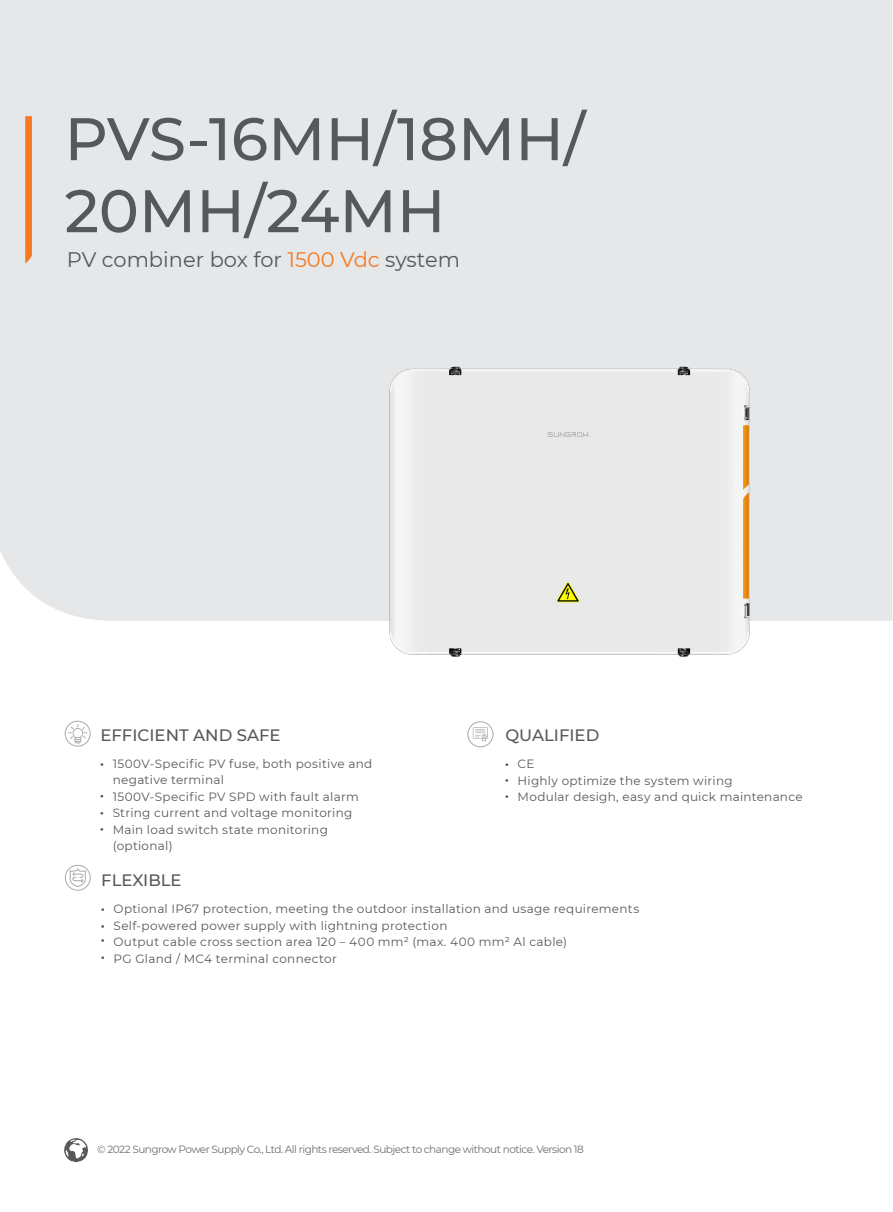
<style>
.page{position:relative;width:893px;height:1212px;background:#fff}
.page>*{position:absolute;margin:0;border:0;box-sizing:border-box;transform-origin:0 0}
.t1{font:500 60px "Montserrat";color:#57585a}
.t2{font:21px "Montserrat";color:#57585a}
.t3{font:500 16.5px "Montserrat";color:#57585a}
.t4{font:12px/16.5px "Montserrat";letter-spacing:.025em;color:#57585a}
.t5{font:10.5px "Montserrat";letter-spacing:-.05em;color:#6c6d70}
.s1{color:#f47921}
</style>
<div class="page">
<img style="left:64px;top:1138px;width:24px;height:25px">
<div style="left:0;top:0;width:892px;height:621px;background:#e6e7e9"></div>
<svg style="left:25px;top:116px;width:7px;height:147px"></svg>
<div style="left:65px;top:865px;width:26px;height:25px;border:1px solid #a8a9ad;border-radius:50%"></div>
<svg style="left:69px;top:868px;width:17px;height:19px"></svg>
<div style="left:65px;top:721px;width:26px;height:25px;border:1px solid #a8a9ad;border-radius:50%"></div>
<svg style="left:68px;top:724px;width:19px;height:19px"></svg>
<div style="left:467px;top:721px;width:26px;height:26px;border:1px solid #a8a9ad;border-radius:50%"></div>
<svg style="left:473px;top:727px;width:15px;height:14px"></svg>
<img style="left:368px;top:353px;width:405px;height:304px">
<p class="t1" style="left:65px;top:97px;width:522px">PVS-16MH/18MH/</p>
<p class="t1" style="left:65px;top:169px;width:382px">20MH/24MH</p>
<p class="t2" style="left:67px;top:245px;width:394px">PV combiner box for <span class="s1">1500 Vdc</span> system</p>
<p class="t3" style="left:100px;top:723px;width:182px">EFFICIENT AND SAFE</p>
<p class="t4" style="left:113px;top:755px;width:261px">1500V-Specific PV fuse, both positive and negative terminal</p>
<p class="t4" style="left:113px;top:788px;width:248px">1500V-Specific PV SPD with fault alarm</p>
<p class="t4" style="left:113px;top:804px;width:241px">String current and voltage monitoring</p>
<p class="t4" style="left:113px;top:821px;width:217px">Main load switch state monitoring (optional)</p>
<p class="t3" style="left:101px;top:868px;width:82px">FLEXIBLE</p>
<p class="t3" style="left:505px;top:723px;width:95px">QUALIFIED</p>
<p class="t4" style="left:518px;top:755px;width:18px">CE</p>
<p class="t4" style="left:518px;top:772px;width:217px">Highly optimize the system wiring</p>
<p class="t4" style="left:518px;top:788px;width:287px">Modular desigh, easy and quick maintenance</p>
<p class="t4" style="left:114px;top:900px;width:527px">Optional IP67 protection, meeting the outdoor installation and usage requirements</p>
<p class="t4" style="left:114px;top:917px;width:335px">Self-powered power supply with lightning protection</p>
<p class="t4" style="left:114px;top:933px;width:455px">Output cable cross section area 120 – 400 mm² (max. 400 mm² Al cable)</p>
<p class="t4" style="left:114px;top:950px;width:225px">PG Gland / MC4 terminal connector</p>
<p class="t5" style="left:97px;top:1142px;width:488px">© 2022 Sungrow Power Supply Co., Ltd. All rights reserved. Subject to change without notice. Version 18</p>
</div>
